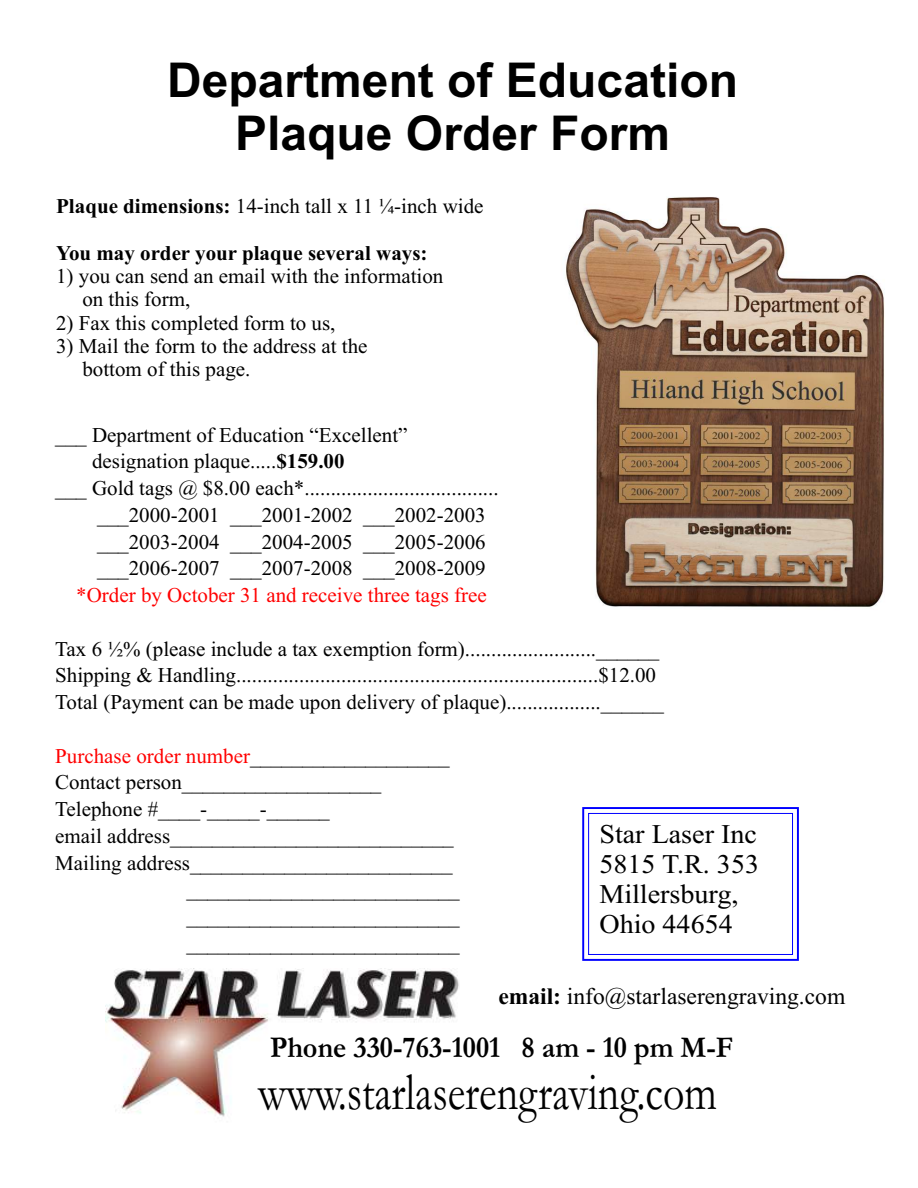
<style>
.page{position:relative;width:918px;height:1188px;background:#fff}
.page>*{position:absolute;margin:0;border:0;box-sizing:border-box;transform-origin:0 0}
.t1{font:53.55px "Garamond";color:#000;scale:.79 1}
.t2{font:700 48px/53.6px "Arial";color:#000;text-align:center}
.t3{font:700 30.45px "Garamond";color:#000;scale:.93 1}
.t4{font:27px/29.8px "Times New Roman";color:#000;scale:1.04 1}
.t5{font:23.55px "Times New Roman";color:#000}
.t6{font:21px/23.2px "Times New Roman";color:#000}
.t7{font:21px "Times New Roman";color:#f00}
.t8{font:700 21px "Times New Roman";color:#000}
.s1{font-weight:700}
.s2{color:#000}
</style>
<div class="page">
<img style="left:565px;top:197px;width:320px;height:410px">
<img style="left:106px;top:968px;width:353px;height:149px">
<div style="left:588px;top:813px;width:205px;height:142px;border:1px solid #00f"></div>
<div style="left:582px;top:807px;width:217px;height:154px;border:2px solid #00f"></div>
<h2 class="t2" style="left:167px;top:57px;width:572px">Department of Education<br>Plaque Order Form</h2>
<p class="t6" style="left:56px;top:197px;width:429px"><span class="s1">Plaque dimensions:</span> 14-inch tall x 11 ¼-inch wide</p>
<p class="t8" style="left:56px;top:246px;width:373px">You may order your plaque several ways:</p>
<p class="t6" style="left:82px;top:266px;width:363px;text-indent:-26px">1) you can send an email with the information on this form,</p>
<p class="t6" style="left:56px;top:313px;width:281px">2) Fax this completed form to us,</p>
<p class="t6" style="left:82px;top:336px;width:287px;text-indent:-26px">3) Mail the form to the address at the bottom of this page.</p>
<p class="t6" style="left:55px;top:425px;width:354px">___ Department of Education “Excellent”</p>
<p class="t6" style="left:92px;top:452px;width:254px">designation plaque.....<span class="s1">$159.00</span></p>
<p class="t6" style="left:55px;top:478px;width:445px">___ Gold tags @ $8.00 each*.....................................</p>
<p class="t6" style="left:97px;top:505px;width:390px">___2000-2001 ___2001-2002 ___2002-2003</p>
<p class="t6" style="left:97px;top:532px;width:390px">___2003-2004 ___2004-2005 ___2005-2006</p>
<p class="t6" style="left:97px;top:559px;width:390px">___2006-2007 ___2007-2008 ___2008-2009</p>
<p class="t7" style="left:76px;top:588px;width:412px">*Order by October 31 and receive three tags free</p>
<p class="t6" style="left:55px;top:637px;width:610px;line-height:26.7px">Tax 6 ½% (please include a tax exemption form).........................______<br>Shipping &amp; Handling.....................................................................$12.00<br>Total (Payment can be made upon delivery of plaque)..................______</p>
<p class="t7" style="left:55px;top:748px;width:396px">Purchase order number<span class="s2">___________________</span></p>
<p class="t6" style="left:55px;top:773px;width:328px">Contact person___________________</p>
<p class="t6" style="left:55px;top:799px;width:276px">Telephone #____-_____-______</p>
<p class="t6" style="left:55px;top:826px;width:400px">email address___________________________</p>
<p class="t6" style="left:55px;top:853px;width:399px">Mailing address_________________________</p>
<p class="t6" style="left:187px;top:880px;width:274px">__________________________</p>
<p class="t6" style="left:187px;top:906px;width:274px">__________________________</p>
<p class="t6" style="left:187px;top:933px;width:274px">__________________________</p>
<p class="t4" style="left:599px;top:822px;width:155px">Star Laser Inc<br>5815 T.R. 353<br>Millersburg,<br>Ohio 44654</p>
<p class="t5" style="left:498px;top:988px;width:348px"><span class="s1">email:</span> info@starlaserengraving.com</p>
<h3 class="t3" style="left:270px;top:1037px;width:499px">Phone 330-763-1001 8 am - 10 pm M-F</h3>
<h1 class="t1" style="left:258px;top:1074px;width:582px">www.starlaserengraving.com</h1>
</div>
